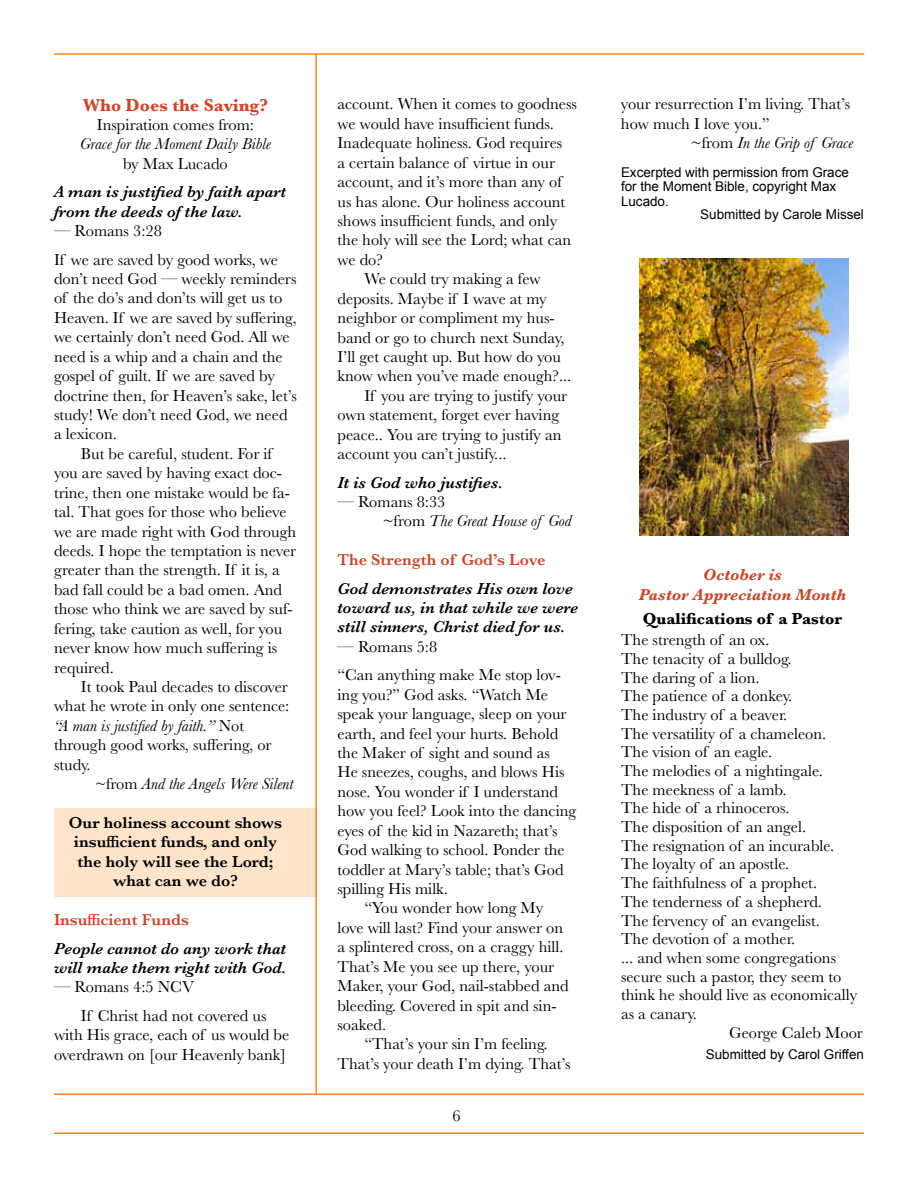
<style>
.page{position:relative;width:918px;height:1188px;background:#fff}
.page>*{position:absolute;margin:0;border:0;box-sizing:border-box;transform-origin:0 0}
.t1{font:700 18px "Baskerville";color:#c9482c}
.t2{font:16.5px/28.3px "Baskerville";color:#000}
.t3{font:italic 600 16.5px/19.5px "Baskerville";color:#000}
.t4{font:italic 16.5px/19.5px "Baskerville";color:#000}
.t5{font:600 16.5px/19.5px "Baskerville";color:#000;text-align:center}
.t6{font:600 16.5px "Baskerville";color:#c9482c}
.t7{font:italic 700 16.5px/19.5px "Baskerville";color:#c9482c;text-align:center}
.t8{font:700 16.5px "Baskerville";color:#000}
.t9{font:13.5px/15px "Arial";color:#000}
.s1{font-style:normal}
</style>
<div class="page">
<div style="left:54px;top:808px;width:263px;height:89px;background:#fee4cb"></div>
<hr style="left:54px;top:1094px;width:810px;height:1px;background:#f6871f">
<hr style="left:54px;top:1133px;width:810px;height:1px;background:#f6871f">
<hr style="left:54px;top:53px;width:810px;height:2px;background:#f6871f">
<hr style="left:315px;top:54px;width:2px;height:1040px;background:#f6871f">
<img style="left:639px;top:258px;width:210px;height:277px">
<p class="t1" style="left:83px;top:92px;width:186px">Who Does the Saving?</p>
<p class="t2" style="left:97px;top:111px;width:159px">Inspiration comes from:</p>
<p class="t4" style="left:80px;top:134px;width:192px">Grace for the Moment Daily Bible</p>
<p class="t2" style="left:123px;top:150px;width:106px">by Max Lucado</p>
<p class="t3" style="left:54px;top:182px;width:234px">A man is justified by faith apart from the deeds of the law.</p>
<p class="t2" style="left:54px;top:217px;width:226px">— Romans 3:28<br>If we are saved by good works, we</p>
<p class="t2" style="left:54px;top:265px;width:244px">don’t need God — weekly reminders</p>
<p class="t2" style="left:54px;top:284px;width:230px">of the do’s and don’ts will get us to</p>
<p class="t2" style="left:54px;top:304px;width:244px">Heaven. If we are saved by suffering,</p>
<p class="t2" style="left:54px;top:323px;width:237px">we certainly don’t need God. All we</p>
<p class="t2" style="left:54px;top:342px;width:230px">need is a whip and a chain and the</p>
<p class="t2" style="left:54px;top:362px;width:222px">gospel of guilt. If we are saved by</p>
<p class="t2" style="left:54px;top:381px;width:244px">doctrine then, for Heaven’s sake, let’s</p>
<p class="t2" style="left:54px;top:401px;width:235px">study! We don’t need God, we need</p>
<p class="t2" style="left:54px;top:420px;width:64px">a lexicon.</p>
<p class="t2" style="left:81px;top:440px;width:193px">But be careful, student. For if</p>
<p class="t2" style="left:54px;top:459px;width:229px">you are saved by having exact doc-</p>
<p class="t2" style="left:54px;top:478px;width:237px">trine, then one mistake would be fa-</p>
<p class="t2" style="left:54px;top:498px;width:234px">tal. That goes for those who believe</p>
<p class="t2" style="left:54px;top:517px;width:244px">we are made right with God through</p>
<p class="t2" style="left:54px;top:537px;width:244px">deeds. I hope the temptation is never</p>
<p class="t2" style="left:54px;top:556px;width:227px">greater than the strength. If it is, a</p>
<p class="t2" style="left:54px;top:576px;width:230px">bad fall could be a bad omen. And</p>
<p class="t2" style="left:54px;top:595px;width:240px">those who think we are saved by suf-</p>
<p class="t2" style="left:54px;top:614px;width:230px">fering, take caution as well, for you</p>
<p class="t2" style="left:54px;top:634px;width:225px">never know how much suffering is</p>
<p class="t2" style="left:54px;top:653px;width:61px">required.</p>
<p class="t2" style="left:81px;top:673px;width:208px">It took Paul decades to discover</p>
<p class="t2" style="left:54px;top:692px;width:237px">what he wrote in only one sentence:</p>
<p class="t4" style="left:54px;top:716px;width:192px">“A man is justified by faith.” <span class="s1">Not</span></p>
<p class="t2" style="left:54px;top:731px;width:219px">through good works, suffering, or</p>
<p class="t2" style="left:54px;top:750px;width:38px">study.</p>
<p class="t4" style="left:95px;top:774px;width:200px"><span class="s1">~from</span> And the Angels Were Silent</p>
<p class="t5" style="left:69px;top:813px;width:215px">Our holiness account shows insufficient funds, and only the holy will see the Lord; what can we do?</p>
<p class="t6" style="left:54px;top:908px;width:136px">Insufficient Funds</p>
<p class="t3" style="left:54px;top:938px;width:234px">People cannot do any work that will make them right with God.</p>
<p class="t2" style="left:81px;top:973px;width:187px;text-indent:-27px">— Romans 4:5 NCV<br>If Christ had not covered us</p>
<p class="t2" style="left:54px;top:1025px;width:237px;line-height:19.5px">with His grace, each of us would be overdrawn on [our Heavenly bank]</p>
<p class="t2" style="left:338px;top:90px;width:241px">account. When it comes to goodness</p>
<p class="t2" style="left:338px;top:110px;width:218px">we would have insufficient funds.</p>
<p class="t2" style="left:338px;top:129px;width:226px">Inadequate holiness. God requires</p>
<p class="t2" style="left:338px;top:148px;width:219px">a certain balance of virtue in our</p>
<p class="t2" style="left:338px;top:168px;width:226px">account, and it’s more than any of</p>
<p class="t2" style="left:338px;top:187px;width:229px">us has alone. Our holiness account</p>
<p class="t2" style="left:338px;top:207px;width:221px">shows insufficient funds, and only</p>
<p class="t2" style="left:338px;top:226px;width:235px">the holy will see the Lord; what can</p>
<p class="t2" style="left:338px;top:246px;width:47px">we do?</p>
<p class="t2" style="left:364px;top:265px;width:178px">We could try making a few</p>
<p class="t2" style="left:338px;top:284px;width:211px">deposits. Maybe if I wave at my</p>
<p class="t2" style="left:338px;top:304px;width:219px">neighbor or compliment my hus-</p>
<p class="t2" style="left:338px;top:323px;width:228px">band or go to church next Sunday,</p>
<p class="t2" style="left:338px;top:343px;width:225px">I’ll get caught up. But how do you</p>
<p class="t2" style="left:338px;top:362px;width:235px">know when you’ve made enough?...</p>
<p class="t2" style="left:364px;top:382px;width:204px">If you are trying to justify your</p>
<p class="t2" style="left:338px;top:401px;width:223px">own statement, forget ever having</p>
<p class="t2" style="left:338px;top:420px;width:226px">peace.. You are trying to justify an</p>
<p class="t2" style="left:338px;top:440px;width:171px">account you can’t justify...</p>
<p class="t3" style="left:338px;top:472px;width:167px">It is God who justifies.</p>
<p class="t4" style="left:383px;top:492px;width:191px;text-indent:-45px"><span class="s1">— Romans 8:33<br>~from</span> The Great House of God</p>
<p class="t6" style="left:338px;top:548px;width:210px">The Strength of God’s Love</p>
<p class="t3" style="left:338px;top:579px;width:242px">God demonstrates His own love toward us, in that while we were still sinners, Christ died for us.</p>
<p class="t2" style="left:338px;top:633px;width:225px">— Romans 5:8<br>“Can anything make Me stop lov-</p>
<p class="t2" style="left:338px;top:680px;width:212px">ing you?” God asks. “Watch Me</p>
<p class="t2" style="left:338px;top:700px;width:231px">speak your language, sleep on your</p>
<p class="t2" style="left:338px;top:719px;width:222px">earth, and feel your hurts. Behold</p>
<p class="t2" style="left:338px;top:739px;width:214px">the Maker of sight and sound as</p>
<p class="t2" style="left:338px;top:758px;width:229px">He sneezes, coughs, and blows His</p>
<p class="t2" style="left:338px;top:778px;width:222px">nose. You wonder if I understand</p>
<p class="t2" style="left:338px;top:797px;width:240px">how you feel? Look into the dancing</p>
<p class="t2" style="left:338px;top:816px;width:222px">eyes of the kid in Nazareth; that’s</p>
<p class="t2" style="left:338px;top:836px;width:229px">God walking to school. Ponder the</p>
<p class="t2" style="left:338px;top:855px;width:228px">toddler at Mary’s table; that’s God</p>
<p class="t2" style="left:338px;top:875px;width:112px">spilling His milk.</p>
<p class="t2" style="left:364px;top:894px;width:180px">“You wonder how long My</p>
<p class="t2" style="left:338px;top:914px;width:227px">love will last? Find your answer on</p>
<p class="t2" style="left:338px;top:933px;width:228px">a splintered cross, on a craggy hill.</p>
<p class="t2" style="left:338px;top:952px;width:218px">That’s Me you see up there, your</p>
<p class="t2" style="left:338px;top:972px;width:233px">Maker, your God, nail-stabbed and</p>
<p class="t2" style="left:338px;top:991px;width:221px">bleeding. Covered in spit and sin-</p>
<p class="t2" style="left:338px;top:1011px;width:50px">soaked.</p>
<p class="t2" style="left:364px;top:1030px;width:185px">“That’s your sin I’m feeling.</p>
<p class="t2" style="left:338px;top:1050px;width:234px">That’s your death I’m dying. That’s</p>
<p class="t2" style="left:453px;top:1102px;width:10px">6</p>
<p class="t2" style="left:621px;top:90px;width:231px">your resurrection I’m living. That’s</p>
<p class="t2" style="left:621px;top:110px;width:150px">how much I love you.”</p>
<p class="t4" style="left:691px;top:133px;width:164px"><span class="s1">~from</span> In the Grip of Grace</p>
<p class="t9" style="left:621px;top:164px;width:229px">Excerpted with permission from Grace for the Moment Bible, copyright Max<br>Lucado.</p>
<p class="t9" style="left:700px;top:207px;width:165px">Submitted by Carole Missel</p>
<p class="t7" style="left:639px;top:565px;width:209px">October is<br>Pastor Appreciation Month</p>
<p class="t8" style="left:643px;top:607px;width:201px">Qualifications of a Pastor</p>
<p class="t2" style="left:621px;top:626px;width:150px">The strength of an ox.</p>
<p class="t2" style="left:621px;top:645px;width:172px">The tenacity of a bulldog.</p>
<p class="t2" style="left:621px;top:663px;width:140px">The daring of a lion.</p>
<p class="t2" style="left:621px;top:682px;width:173px">The patience of a donkey.</p>
<p class="t2" style="left:621px;top:701px;width:168px">The industry of a beaver.</p>
<p class="t2" style="left:621px;top:720px;width:207px">The versatility of a chameleon.</p>
<p class="t2" style="left:621px;top:738px;width:153px">The vision of an eagle.</p>
<p class="t2" style="left:621px;top:757px;width:203px">The melodies of a nightingale.</p>
<p class="t2" style="left:621px;top:776px;width:167px">The meekness of a lamb.</p>
<p class="t2" style="left:621px;top:794px;width:170px">The hide of a rhinoceros.</p>
<p class="t2" style="left:621px;top:813px;width:187px">The disposition of an angel.</p>
<p class="t2" style="left:621px;top:832px;width:215px">The resignation of an incurable.</p>
<p class="t2" style="left:621px;top:850px;width:170px">The loyalty of an apostle.</p>
<p class="t2" style="left:621px;top:869px;width:198px">The faithfulness of a prophet.</p>
<p class="t2" style="left:621px;top:888px;width:203px">The tenderness of a shepherd.</p>
<p class="t2" style="left:621px;top:906px;width:200px">The fervency of an evangelist.</p>
<p class="t2" style="left:621px;top:925px;width:176px">The devotion of a mother.</p>
<p class="t2" style="left:621px;top:944px;width:217px">... and when some congregations</p>
<p class="t2" style="left:621px;top:962px;width:222px">secure such a pastor, they seem to</p>
<p class="t2" style="left:621px;top:981px;width:238px">think he should live as economically</p>
<p class="t2" style="left:621px;top:1000px;width:77px">as a canary.</p>
<p class="t2" style="left:729px;top:1019px;width:135px">George Caleb Moor</p>
<p class="t9" style="left:706px;top:1047px;width:160px">Submitted by Carol Griffen</p>
</div>
